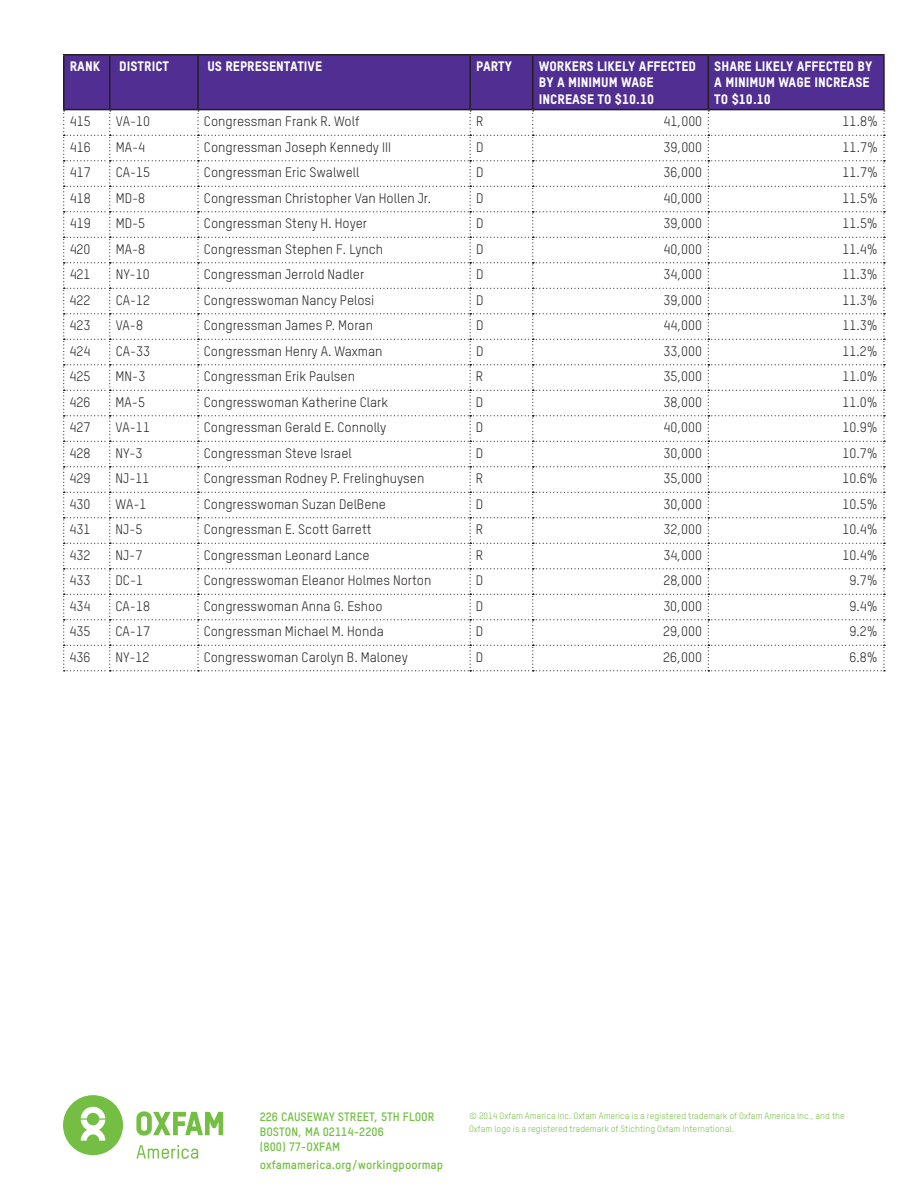
<style>
.page{position:relative;width:918px;height:1188px;background:#fff}
.page>*{position:absolute;margin:0;border:0;box-sizing:border-box;transform-origin:0 0}
.t1{font:13.5px "Oxfam TSTARPRO";color:#231f20}
.t2{font:13.5px/16.2px "Oxfam TSTARPRO Headline";color:#fff}
.t3{font:700 12px/15px "Oxfam TSTARPRO";color:#74bf43}
.t4{font:9px/13.5px "Oxfam TSTARPRO";color:#74bf43}
</style>
<div class="page">
<svg style="left:136px;top:1145px;width:62px;height:14px"></svg>
<svg style="left:63px;top:1095px;width:60px;height:60px"></svg>
<svg style="left:136px;top:1111px;width:87px;height:25px"></svg>
<div style="left:64px;top:56px;width:819px;height:53px;background:#502e92"></div>
<hr style="left:63px;top:54px;width:47px;height:2px;background:#231f20">
<hr style="left:63px;top:55px;width:1px;height:54px;background:#231f20">
<hr style="left:110px;top:54px;width:88px;height:2px;background:#231f20">
<hr style="left:109px;top:55px;width:2px;height:54px;background:#231f20">
<hr style="left:198px;top:54px;width:272px;height:2px;background:#231f20">
<hr style="left:197px;top:55px;width:2px;height:54px;background:#231f20">
<hr style="left:470px;top:54px;width:63px;height:2px;background:#231f20">
<hr style="left:469px;top:55px;width:2px;height:54px;background:#231f20">
<hr style="left:533px;top:54px;width:175px;height:2px;background:#231f20">
<hr style="left:532px;top:55px;width:2px;height:54px;background:#231f20">
<hr style="left:708px;top:54px;width:177px;height:2px;background:#231f20">
<hr style="left:708px;top:55px;width:1px;height:54px;background:#231f20">
<hr style="left:883px;top:55px;width:2px;height:54px;background:#231f20">
<hr style="left:63px;top:109px;width:47px;height:1px;background:#231f20">
<hr style="left:110px;top:109px;width:88px;height:1px;background:#231f20">
<hr style="left:198px;top:109px;width:272px;height:1px;background:#231f20">
<hr style="left:470px;top:109px;width:63px;height:1px;background:#231f20">
<hr style="left:533px;top:109px;width:175px;height:1px;background:#231f20">
<hr style="left:708px;top:109px;width:177px;height:1px;background:#231f20">
<svg style="left:63px;top:110px;width:822px;height:561px"></svg>
<p class="t2" style="left:70px;top:58px;width:32px">RANK</p>
<p class="t2" style="left:119px;top:58px;width:51px">DISTRICT</p>
<p class="t2" style="left:207px;top:58px;width:116px">US REPRESENTATIVE</p>
<p class="t2" style="left:476px;top:58px;width:38px">PARTY</p>
<p class="t2" style="left:539px;top:58px;width:159px">WORKERS LIKELY AFFECTED<br>BY A MINIMUM WAGE<br>INCREASE TO $10.10</p>
<p class="t2" style="left:714px;top:58px;width:160px">SHARE LIKELY AFFECTED BY<br>A MINIMUM WAGE INCREASE<br>TO $10.10</p>
<p class="t1" style="left:70px;top:113px;width:22px">415</p>
<p class="t1" style="left:116px;top:113px;width:36px">VA-10</p>
<p class="t1" style="left:204px;top:113px;width:157px">Congressman Frank R. Wolf</p>
<p class="t1" style="left:476px;top:113px;width:9px">R</p>
<p class="t1" style="left:664px;top:113px;width:40px">41,000</p>
<p class="t1" style="left:843px;top:113px;width:37px">11.8%</p>
<p class="t1" style="left:70px;top:139px;width:22px">416</p>
<p class="t1" style="left:116px;top:139px;width:31px">MA-4</p>
<p class="t1" style="left:204px;top:139px;width:189px">Congressman Joseph Kennedy III</p>
<p class="t1" style="left:476px;top:139px;width:9px">D</p>
<p class="t1" style="left:664px;top:139px;width:40px">39,000</p>
<p class="t1" style="left:843px;top:139px;width:37px">11.7%</p>
<p class="t1" style="left:70px;top:164px;width:22px">417</p>
<p class="t1" style="left:116px;top:164px;width:36px">CA-15</p>
<p class="t1" style="left:204px;top:164px;width:157px">Congressman Eric Swalwell</p>
<p class="t1" style="left:476px;top:164px;width:9px">D</p>
<p class="t1" style="left:664px;top:164px;width:40px">36,000</p>
<p class="t1" style="left:843px;top:164px;width:37px">11.7%</p>
<p class="t1" style="left:70px;top:190px;width:22px">418</p>
<p class="t1" style="left:116px;top:190px;width:31px">MD-8</p>
<p class="t1" style="left:204px;top:190px;width:229px">Congressman Christopher Van Hollen Jr.</p>
<p class="t1" style="left:476px;top:190px;width:9px">D</p>
<p class="t1" style="left:664px;top:190px;width:40px">40,000</p>
<p class="t1" style="left:843px;top:190px;width:37px">11.5%</p>
<p class="t1" style="left:70px;top:215px;width:22px">419</p>
<p class="t1" style="left:116px;top:215px;width:31px">MD-5</p>
<p class="t1" style="left:204px;top:215px;width:165px">Congressman Steny H. Hoyer</p>
<p class="t1" style="left:476px;top:215px;width:9px">D</p>
<p class="t1" style="left:664px;top:215px;width:40px">39,000</p>
<p class="t1" style="left:843px;top:215px;width:37px">11.5%</p>
<p class="t1" style="left:70px;top:241px;width:22px">420</p>
<p class="t1" style="left:116px;top:241px;width:31px">MA-8</p>
<p class="t1" style="left:204px;top:241px;width:181px">Congressman Stephen F. Lynch</p>
<p class="t1" style="left:476px;top:241px;width:9px">D</p>
<p class="t1" style="left:664px;top:241px;width:40px">40,000</p>
<p class="t1" style="left:843px;top:241px;width:37px">11.4%</p>
<p class="t1" style="left:70px;top:266px;width:22px">421</p>
<p class="t1" style="left:116px;top:266px;width:35px">NY-10</p>
<p class="t1" style="left:204px;top:266px;width:162px">Congressman Jerrold Nadler</p>
<p class="t1" style="left:476px;top:266px;width:9px">D</p>
<p class="t1" style="left:664px;top:266px;width:40px">34,000</p>
<p class="t1" style="left:843px;top:266px;width:37px">11.3%</p>
<p class="t1" style="left:70px;top:292px;width:22px">422</p>
<p class="t1" style="left:116px;top:292px;width:36px">CA-12</p>
<p class="t1" style="left:204px;top:292px;width:172px">Congresswoman Nancy Pelosi</p>
<p class="t1" style="left:476px;top:292px;width:9px">D</p>
<p class="t1" style="left:664px;top:292px;width:40px">39,000</p>
<p class="t1" style="left:843px;top:292px;width:37px">11.3%</p>
<p class="t1" style="left:70px;top:317px;width:22px">423</p>
<p class="t1" style="left:116px;top:317px;width:29px">VA-8</p>
<p class="t1" style="left:204px;top:317px;width:171px">Congressman James P. Moran</p>
<p class="t1" style="left:476px;top:317px;width:9px">D</p>
<p class="t1" style="left:663px;top:317px;width:40px">44,000</p>
<p class="t1" style="left:843px;top:317px;width:37px">11.3%</p>
<p class="t1" style="left:70px;top:343px;width:22px">424</p>
<p class="t1" style="left:116px;top:343px;width:36px">CA-33</p>
<p class="t1" style="left:204px;top:343px;width:180px">Congressman Henry A. Waxman</p>
<p class="t1" style="left:476px;top:343px;width:9px">D</p>
<p class="t1" style="left:663px;top:343px;width:40px">33,000</p>
<p class="t1" style="left:843px;top:343px;width:37px">11.2%</p>
<p class="t1" style="left:70px;top:368px;width:22px">425</p>
<p class="t1" style="left:116px;top:368px;width:31px">MN-3</p>
<p class="t1" style="left:204px;top:368px;width:153px">Congressman Erik Paulsen</p>
<p class="t1" style="left:476px;top:368px;width:9px">R</p>
<p class="t1" style="left:663px;top:368px;width:40px">35,000</p>
<p class="t1" style="left:842px;top:368px;width:37px">11.0%</p>
<p class="t1" style="left:70px;top:394px;width:22px">426</p>
<p class="t1" style="left:116px;top:394px;width:31px">MA-5</p>
<p class="t1" style="left:204px;top:394px;width:186px">Congresswoman Katherine Clark</p>
<p class="t1" style="left:476px;top:394px;width:9px">D</p>
<p class="t1" style="left:663px;top:394px;width:40px">38,000</p>
<p class="t1" style="left:842px;top:394px;width:37px">11.0%</p>
<p class="t1" style="left:70px;top:419px;width:22px">427</p>
<p class="t1" style="left:116px;top:419px;width:36px">VA-11</p>
<p class="t1" style="left:204px;top:419px;width:184px">Congressman Gerald E. Connolly</p>
<p class="t1" style="left:476px;top:419px;width:9px">D</p>
<p class="t1" style="left:663px;top:419px;width:40px">40,000</p>
<p class="t1" style="left:843px;top:419px;width:37px">10.9%</p>
<p class="t1" style="left:70px;top:445px;width:22px">428</p>
<p class="t1" style="left:116px;top:445px;width:28px">NY-3</p>
<p class="t1" style="left:204px;top:445px;width:149px">Congressman Steve Israel</p>
<p class="t1" style="left:476px;top:445px;width:9px">D</p>
<p class="t1" style="left:663px;top:445px;width:40px">30,000</p>
<p class="t1" style="left:843px;top:445px;width:37px">10.7%</p>
<p class="t1" style="left:70px;top:470px;width:22px">429</p>
<p class="t1" style="left:116px;top:470px;width:35px">NJ-11</p>
<p class="t1" style="left:204px;top:470px;width:222px">Congressman Rodney P. Frelinghuysen</p>
<p class="t1" style="left:476px;top:470px;width:9px">R</p>
<p class="t1" style="left:663px;top:470px;width:40px">35,000</p>
<p class="t1" style="left:842px;top:470px;width:37px">10.6%</p>
<p class="t1" style="left:70px;top:496px;width:22px">430</p>
<p class="t1" style="left:116px;top:496px;width:33px">WA-1</p>
<p class="t1" style="left:204px;top:496px;width:184px">Congresswoman Suzan DelBene</p>
<p class="t1" style="left:476px;top:496px;width:9px">D</p>
<p class="t1" style="left:663px;top:496px;width:40px">30,000</p>
<p class="t1" style="left:842px;top:496px;width:37px">10.5%</p>
<p class="t1" style="left:70px;top:521px;width:22px">431</p>
<p class="t1" style="left:116px;top:521px;width:28px">NJ-5</p>
<p class="t1" style="left:204px;top:521px;width:169px">Congressman E. Scott Garrett</p>
<p class="t1" style="left:476px;top:521px;width:9px">R</p>
<p class="t1" style="left:663px;top:521px;width:40px">32,000</p>
<p class="t1" style="left:842px;top:521px;width:37px">10.4%</p>
<p class="t1" style="left:70px;top:547px;width:22px">432</p>
<p class="t1" style="left:116px;top:547px;width:28px">NJ-7</p>
<p class="t1" style="left:204px;top:547px;width:167px">Congressman Leonard Lance</p>
<p class="t1" style="left:476px;top:547px;width:9px">R</p>
<p class="t1" style="left:663px;top:547px;width:40px">34,000</p>
<p class="t1" style="left:842px;top:547px;width:37px">10.4%</p>
<p class="t1" style="left:70px;top:572px;width:22px">433</p>
<p class="t1" style="left:116px;top:572px;width:29px">DC-1</p>
<p class="t1" style="left:204px;top:572px;width:229px">Congresswoman Eleanor Holmes Norton</p>
<p class="t1" style="left:476px;top:572px;width:9px">D</p>
<p class="t1" style="left:663px;top:572px;width:40px">28,000</p>
<p class="t1" style="left:849px;top:572px;width:30px">9.7%</p>
<p class="t1" style="left:69px;top:598px;width:22px">434</p>
<p class="t1" style="left:116px;top:598px;width:36px">CA-18</p>
<p class="t1" style="left:204px;top:598px;width:180px">Congresswoman Anna G. Eshoo</p>
<p class="t1" style="left:476px;top:598px;width:9px">D</p>
<p class="t1" style="left:663px;top:598px;width:40px">30,000</p>
<p class="t1" style="left:849px;top:598px;width:30px">9.4%</p>
<p class="t1" style="left:69px;top:623px;width:22px">435</p>
<p class="t1" style="left:116px;top:623px;width:36px">CA-17</p>
<p class="t1" style="left:204px;top:623px;width:182px">Congressman Michael M. Honda</p>
<p class="t1" style="left:476px;top:623px;width:9px">D</p>
<p class="t1" style="left:663px;top:623px;width:40px">29,000</p>
<p class="t1" style="left:849px;top:623px;width:30px">9.2%</p>
<p class="t1" style="left:69px;top:649px;width:22px">436</p>
<p class="t1" style="left:116px;top:649px;width:35px">NY-12</p>
<p class="t1" style="left:204px;top:649px;width:206px">Congresswoman Carolyn B. Maloney</p>
<p class="t1" style="left:476px;top:649px;width:9px">D</p>
<p class="t1" style="left:663px;top:649px;width:40px">26,000</p>
<p class="t1" style="left:849px;top:649px;width:30px">6.8%</p>
<p class="t3" style="left:260px;top:1109px;width:176px">226 CAUSEWAY STREET, 5TH FLOOR<br>BOSTON, MA 02114-2206<br>(800) 77-OXFAM</p>
<p class="t3" style="left:260px;top:1157px;width:185px">oxfamamerica.org/workingpoormap</p>
<p class="t4" style="left:469px;top:1109px;width:377px">© 2014 Oxfam America Inc. Oxfam America is a registered trademark of Oxfam America Inc., and the<br>Oxfam logo is a registered trademark of Stichting Oxfam International.</p>
</div>
